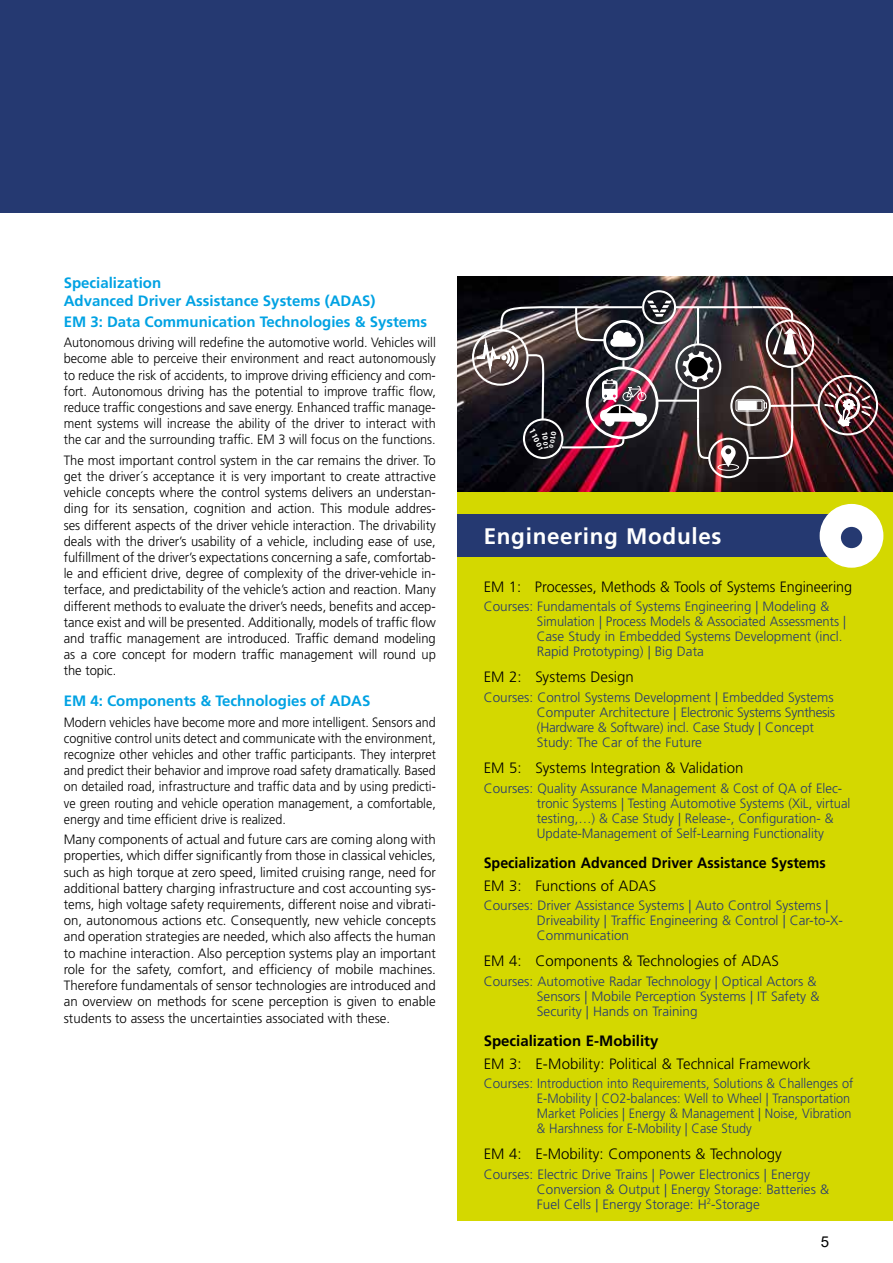
<style>
.page{position:relative;width:893px;height:1263px;background:#fff}
.page>*{position:absolute;margin:0;border:0;box-sizing:border-box;transform-origin:0 0}
.t1{font:700 22.5px "Frutiger LT Std";letter-spacing:.03em;color:#fff}
.t2{font:300 15px "Frutiger LT Std";color:#000}
.t3{font:700 15px/18px "Frutiger LT Std";color:#00a2e3}
.t4{font:700 15px "Frutiger LT Std";color:#000;scale:.95 1}
.t5{font:700 15px "Frutiger LT Std";color:#000}
.t6{font:15px "Arial";color:#000}
.t7{font:300 13.5px/15px "Frutiger LT Std";color:#253971}
.t8{font:300 13.5px/16.2px "Frutiger LT Std";color:#000;text-align:justify;scale:.96 1}
.t9{font:300 13.5px/16.2px "Frutiger LT Std";color:#000;text-align:justify}
.t10{font:300 13.5px/16.2px "Frutiger LT Std";color:#000;text-align:justify;scale:.94 1}
.t11{font:300 13.5px/16.2px "Frutiger LT Std";color:#000;text-align:justify;scale:.93 1}
.t12{font:700 9px "Myriad Pro";color:#fff}
.t13{font:700 8.1px "Myriad Pro";color:#fff}
.t14{font:700 7.65px "Myriad Pro";color:#fff}
.s1{font-size:8.55px}
.s2{font-size:8.1px}
.s3{font-size:7.65px}
.s4{font-size:6.9px}
.s5{font-size:6.45px}
</style>
<div class="page">
<div style="left:0;top:0;width:893px;height:213px;background:#253971"></div>
<div style="left:457px;top:491px;width:436px;height:729px;background:#d4d800"></div>
<div style="left:457px;top:514px;width:406px;height:43px;background:#253971"></div>
<div style="left:820px;top:504px;width:63px;height:64px;background:#fff;border-radius:50%"></div>
<div style="left:841px;top:527px;width:21px;height:21px;background:#253971;border-radius:50%"></div>
<img style="left:457px;top:276px;width:436px;height:215px">
<div style="left:523px;top:418px;width:40px;height:41px;border:2px solid #fff;border-radius:50%"></div>
<div style="left:708px;top:438px;width:41px;height:40px;border:2px solid #fff;border-radius:50%"></div>
<div style="left:730px;top:386px;width:41px;height:40px;border:2px solid #fff;border-radius:50%"></div>
<div style="left:586px;top:366px;width:72px;height:73px;border:3px solid #fff;border-radius:50%"></div>
<div style="left:818px;top:375px;width:60px;height:60px;border:2px solid #fff;border-radius:50%"></div>
<div style="left:603px;top:320px;width:41px;height:40px;border:3px solid #fff;border-radius:50%"></div>
<div style="left:766px;top:320px;width:48px;height:48px;border:2px solid #fff;border-radius:50%"></div>
<div style="left:675px;top:343px;width:46px;height:46px;border:2px solid #fff;border-radius:50%"></div>
<div style="left:642px;top:290px;width:34px;height:34px;border:2px solid #fff;border-radius:50%"></div>
<div style="left:718px;top:464px;width:21px;height:7px;border:1px solid #fff;border-radius:50%"></div>
<svg style="left:721px;top:445px;width:15px;height:22px"></svg>
<div style="left:606px;top:417px;width:7px;height:8px;background:#fff;border-radius:50%"></div>
<div style="left:605px;top:416px;width:9px;height:10px;border:2px solid #fff;border-radius:50%"></div>
<div style="left:636px;top:417px;width:8px;height:8px;background:#fff;border-radius:50%"></div>
<div style="left:635px;top:416px;width:10px;height:10px;border:2px solid #fff;border-radius:50%"></div>
<svg style="left:622px;top:360px;width:2px;height:8px"></svg>
<hr style="left:791px;top:367px;width:2px;height:61px;background:#fff">
<svg style="left:560px;top:436px;width:65px;height:13px"></svg>
<svg style="left:696px;top:417px;width:15px;height:43px"></svg>
<img style="left:750px;top:305px;width:58px;height:49px">
<svg style="left:574px;top:305px;width:62px;height:42px"></svg>
<hr style="left:675px;top:306px;width:77px;height:2px;background:#fff">
<hr style="left:562px;top:306px;width:80px;height:2px;background:#fff">
<hr style="left:657px;top:400px;width:41px;height:2px;background:#fff">
<hr style="left:697px;top:388px;width:2px;height:31px;background:#fff">
<hr style="left:697px;top:307px;width:2px;height:37px;background:#fff">
<svg style="left:647px;top:301px;width:25px;height:16px"></svg>
<img style="left:600px;top:379px;width:47px;height:43px">
<img style="left:746px;top:382px;width:126px;height:78px">
<div style="left:735px;top:399px;width:30px;height:12px;border:1px solid #fff;border-radius:2px"></div>
<div style="left:738px;top:401px;width:5px;height:9px;background:#fff"></div>
<div style="left:744px;top:401px;width:5px;height:9px;background:#fff"></div>
<div style="left:750px;top:401px;width:6px;height:9px;background:#fff"></div>
<div style="left:756px;top:401px;width:6px;height:9px;border:1px solid #fff"></div>
<svg style="left:474px;top:305px;width:90px;height:117px;background:#494346"></svg>
<svg style="left:683px;top:351px;width:30px;height:31px"></svg>
<div style="left:688px;top:357px;width:20px;height:19px;background:#000;border-radius:50%"></div>
<p class="t3" style="left:64px;top:273px;width:313px">Specialization<br>Advanced Driver Assistance Systems (ADAS)</p>
<p class="t3" style="left:64px;top:312px;width:365px">EM 3: Data Communication Technologies &amp; Systems</p>
<p class="t10" style="left:64px;top:334px;width:397px">Autonomous driving will redefine the automotive world. Vehicles will become able to perceive their environment and react autonomously to reduce the risk of accidents, to improve driving efficiency and com&shy;fort. Autonomous driving has the potential to improve traffic flow, reduce traffic congestions and save energy. Enhanced traffic manage&shy;ment systems will increase the ability of the driver to interact with the car and the surrounding traffic. EM 3 will focus on the functions.</p>
<p class="t8" style="left:64px;top:452px;width:389px">The most important control system in the car remains the driver. To get the driver´s acceptance it is very important to create attractive vehicle concepts where the control systems delivers an understan&shy;ding for its sensation, cognition and action. This module addres&shy;ses different aspects of the driver vehicle interaction. The drivability deals with the driver’s usability of a vehicle, including ease of use, fulfillment of the driver’s expectations concerning a safe, comfortab&shy;le and efficient drive, degree of complexity of the driver-vehicle in&shy;terface, and predictability of the vehicle’s action and reaction. Many different methods to evaluate the driver’s needs, benefits and accep&shy;tance exist and will be presented. Additionally, models of traffic flow and traffic management are introduced. Traffic demand modeling as a core concept for modern traffic management will round up the topic.</p>
<p class="t3" style="left:64px;top:692px;width:308px">EM 4: Components &amp; Technologies of ADAS</p>
<p class="t11" style="left:64px;top:714px;width:402px">Modern vehicles have become more and more intelligent. Sensors and cognitive control units detect and communicate with the environment, recognize other vehicles and other traffic participants. They interpret and predict their behavior and improve road safety dramatically. Based on detailed road, infrastructure and traffic data and by using predicti&shy;ve green routing and vehicle operation management, a comfortable, energy and time efficient drive is realized.</p>
<p class="t9" style="left:64px;top:832px;width:374px">Many components of actual and future cars are coming along with properties, which differ significantly from those in classical vehicles, such as high torque at zero speed, limited cruising range, need for additional battery charging infrastructure and cost accounting sys&shy;tems, high voltage safety requirements, different noise and vibrati&shy;on, autonomous actions etc. Consequently, new vehicle concepts and operation strategies are needed, which also affects the human to machine interaction. Also perception systems play an important role for the safety, comfort, and efficiency of mobile machines.<br>Therefore fundamentals of sensor technologies are introduced and an overview on methods for scene perception is given to enable students to assess the uncertainties associated with these.</p>
<p class="t12" style="left:537px;top:426px;width:25px;rotate:63deg">1<span class="s1">1</span><span class="s2">0</span><span class="s3">0</span><span class="s4">1</span></p>
<p class="t14" style="left:559px;top:432px;width:19px;rotate:98deg">01<span class="s4">0</span> <span class="s5">0</span></p>
<p class="t13" style="left:550px;top:431px;width:19px;rotate:82deg">1<span class="s3">0</span> <span class="s4">0</span><span class="s5">1</span></p>
<h1 class="t1" style="left:484px;top:523px;width:239px">Engineering Modules</h1>
<p class="t2" style="left:484px;top:578px;width:370px">EM 1: Processes, Methods &amp; Tools of Systems Engineering</p>
<p class="t7" style="left:537px;top:599px;width:311px;text-indent:-53px">Courses: Fundamentals of Systems Engineering | Modeling &amp; Simulation | Process Models &amp; Associated Assessments | Case Study in Embedded Systems Development (incl.<br>Rapid Prototyping) | Big Data</p>
<p class="t2" style="left:484px;top:669px;width:152px">EM 2: Systems Design</p>
<p class="t7" style="left:537px;top:690px;width:300px;text-indent:-53px">Courses: Control Systems Development | Embedded Systems Computer Architecture | Electronic Systems Synthesis (Hardware &amp; Software) incl. Case Study | Concept Study: The Car of the Future</p>
<p class="t2" style="left:484px;top:759px;width:261px">EM 5: Systems Integration &amp; Validation</p>
<p class="t7" style="left:537px;top:780px;width:315px;text-indent:-53px">Courses: Quality Assurance Management &amp; Cost of QA of Elec&shy;tronic Systems | Testing Automotive Systems (XiL, virtual testing,…) &amp; Case Study | Release-, Configuration- &amp; Update-Management of Self-Learning Functionality</p>
<p class="t4" style="left:484px;top:854px;width:362px">Specialization Advanced Driver Assistance Systems</p>
<p class="t2" style="left:484px;top:877px;width:174px">EM 3: Functions of ADAS</p>
<p class="t7" style="left:537px;top:898px;width:308px;text-indent:-53px">Courses: Driver Assistance Systems | Auto Control Systems |<br>Driveability | Traffic Engineering &amp; Control | Car-to-X-<br>Communication</p>
<p class="t2" style="left:484px;top:953px;width:297px">EM 4: Components &amp; Technologies of ADAS</p>
<p class="t7" style="left:537px;top:973px;width:284px;text-indent:-53px">Courses: Automotive Radar Technology | Optical Actors &amp;<br>Sensors | Mobile Perception Systems | IT Safety &amp;<br>Security | Hands on Training</p>
<p class="t5" style="left:484px;top:1032px;width:176px">Specialization E-Mobility</p>
<p class="t2" style="left:484px;top:1055px;width:328px">EM 3: E-Mobility: Political &amp; Technical Framework</p>
<p class="t7" style="left:537px;top:1076px;width:318px;text-indent:-53px">Courses: Introduction into Requirements, Solutions &amp; Challenges of E-Mobility | CO2-balances: Well to Wheel | Transportation Market Policies | Energy &amp; Management | Noise, Vibration &amp; Harshness for E-Mobility | Case Study</p>
<p class="t2" style="left:484px;top:1146px;width:300px">EM 4: E-Mobility: Components &amp; Technology</p>
<p class="t7" style="left:537px;top:1166px;width:294px;text-indent:-53px">Courses: Electric Drive Trains | Power Electronics | Energy<br>Conversion &amp; Output | Energy Storage: Batteries &amp;<br>Fuel Cells | Energy Storage: H<sup>2</sup>-Storage</p>
<p class="t6" style="left:821px;top:1231px;width:10px">5</p>
</div>
